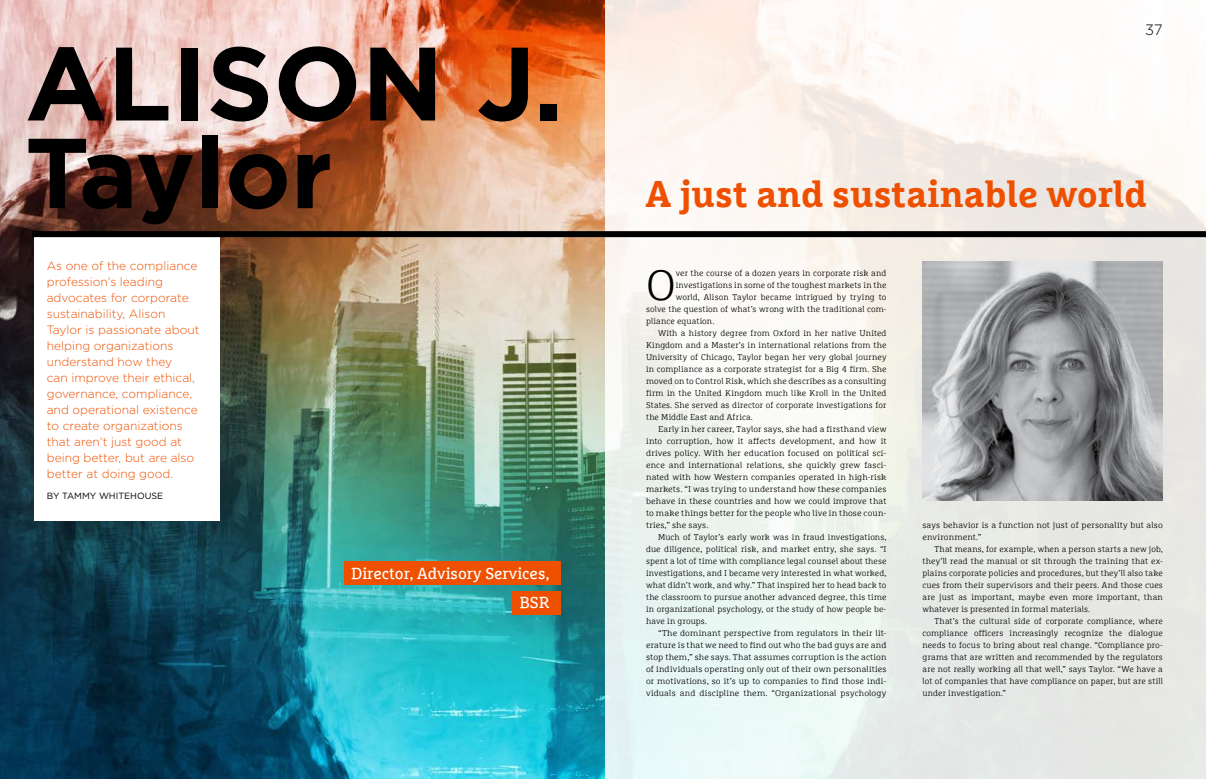
<style>
.page{position:relative;width:1206px;height:779px;background:#fff}
.page>*{position:absolute;margin:0;border:0;box-sizing:border-box;transform-origin:0 0}
.t1{font:700 104px "Gotham";color:#000}
.t2{font:700 99.1px "Gotham";color:#000}
.t3{font:300 42.9px "Marselis Slab Offc";color:#000}
.t4{font:700 37px "Marselis Slab Offc";color:#ef5000}
.t5{font:16px/29.6px "Marselis Slab Offc";color:#fff;text-align:right}
.t6{font:300 15px "Gotham";color:#000}
.t7{font:300 12px/16px "Gotham";color:#ef5000}
.t8{font:9px "Gotham";color:#000}
.t9{font:300 8.5px/12px "Marselis Slab Offc";letter-spacing:.01em;color:#000;text-align:justify}
</style>
<div class="page">
<img style="left:0;top:0;width:605px;height:778px">
<div style="left:34px;top:237px;width:186px;height:283px;background:#fff"></div>
<svg style="left:605px;top:0;width:601px;height:778px"></svg>
<div style="left:345px;top:560px;width:216px;height:24px;background:#ef5000"></div>
<div style="left:512px;top:591px;width:49px;height:24px;background:#ef5000"></div>
<div style="left:32px;top:231px;width:1174px;height:6px;background:#000"></div>
<img style="left:922px;top:261px;width:241px;height:239px">
<h1 class="t1" style="left:25px;top:15px;width:540px">ALISON J.</h1>
<h2 class="t2" style="left:25px;top:107px;width:309px">Taylor</h2>
<p class="t7" style="left:47px;top:257px;width:154px">As one of the compliance profession’s leading advocates for corporate sustainability, Alison<br>Taylor is passionate about helping organizations understand how they<br>can improve their ethical, governance, compliance, and operational existence to create organizations that aren’t just good at being better, but are also better at doing good.</p>
<p class="t8" style="left:47px;top:489px;width:118px">BY TAMMY WHITEHOUSE</p>
<h3 class="t5" style="left:351px;top:558px;width:200px">Director, Advisory Services,<br>BSR</h3>
<h3 class="t6" style="left:1145px;top:20px;width:19px">37</h3>
<h3 class="t4" style="left:646px;top:171px;width:503px">A just and sustainable world</h3>
<h3 class="t3" style="left:646px;top:259px;width:31px">O</h3>
<p class="t9" style="left:676px;top:267px;width:212px">ver the course of a dozen years in corporate risk and</p>
<p class="t9" style="left:676px;top:279px;width:212px">investigations in some of the toughest markets in the</p>
<p class="t9" style="left:676px;top:291px;width:212px">world, Alison Taylor became intrigued by trying to</p>
<p class="t9" style="left:646px;top:303px;width:242px">solve the question of what’s wrong with the traditional com-</p>
<p class="t9" style="left:646px;top:315px;width:70px">pliance equation.</p>
<p class="t9" style="left:658px;top:327px;width:230px">With a history degree from Oxford in her native United</p>
<p class="t9" style="left:646px;top:339px;width:242px">Kingdom and a Master’s in international relations from the</p>
<p class="t9" style="left:646px;top:351px;width:242px">University of Chicago, Taylor began her very global journey</p>
<p class="t9" style="left:646px;top:363px;width:242px">in compliance as a corporate strategist for a Big 4 firm. She</p>
<p class="t9" style="left:646px;top:375px;width:242px">moved on to Control Risk, which she describes as a consulting</p>
<p class="t9" style="left:646px;top:387px;width:242px">firm in the United Kingdom much like Kroll in the United</p>
<p class="t9" style="left:646px;top:399px;width:242px">States. She served as director of corporate investigations for</p>
<p class="t9" style="left:646px;top:411px;width:108px">the Middle East and Africa.</p>
<p class="t9" style="left:658px;top:423px;width:230px">Early in her career, Taylor says, she had a firsthand view</p>
<p class="t9" style="left:646px;top:435px;width:242px">into corruption, how it affects development, and how it</p>
<p class="t9" style="left:646px;top:447px;width:242px">drives policy. With her education focused on political sci-</p>
<p class="t9" style="left:646px;top:459px;width:242px">ence and international relations, she quickly grew fasci-</p>
<p class="t9" style="left:646px;top:471px;width:242px">nated with how Western companies operated in high-risk</p>
<p class="t9" style="left:646px;top:483px;width:242px">markets. “I was trying to understand how these companies</p>
<p class="t9" style="left:646px;top:495px;width:242px">behave in these countries and how we could improve that</p>
<p class="t9" style="left:646px;top:507px;width:242px">to make things better for the people who live in those coun-</p>
<p class="t9" style="left:646px;top:519px;width:64px">tries,” she says.</p>
<p class="t9" style="left:658px;top:531px;width:230px">Much of Taylor’s early work was in fraud investigations,</p>
<p class="t9" style="left:646px;top:543px;width:242px">due diligence, political risk, and market entry, she says. “I</p>
<p class="t9" style="left:646px;top:555px;width:242px">spent a lot of time with compliance legal counsel about these</p>
<p class="t9" style="left:646px;top:567px;width:242px">investigations, and I became very interested in what worked,</p>
<p class="t9" style="left:646px;top:579px;width:242px">what didn’t work, and why.” That inspired her to head back to</p>
<p class="t9" style="left:646px;top:591px;width:242px">the classroom to pursue another advanced degree, this time</p>
<p class="t9" style="left:646px;top:603px;width:242px">in organizational psychology, or the study of how people be-</p>
<p class="t9" style="left:646px;top:615px;width:62px">have in groups.</p>
<p class="t9" style="left:658px;top:627px;width:230px">“The dominant perspective from regulators in their lit-</p>
<p class="t9" style="left:646px;top:639px;width:242px">erature is that we need to find out who the bad guys are and</p>
<p class="t9" style="left:646px;top:651px;width:242px">stop them,” she says. That assumes corruption is the action</p>
<p class="t9" style="left:646px;top:663px;width:242px">of individuals operating only out of their own personalities</p>
<p class="t9" style="left:646px;top:675px;width:242px">or motivations, so it’s up to companies to find those indi-</p>
<p class="t9" style="left:646px;top:687px;width:242px">viduals and discipline them. “Organizational psychology</p>
<p class="t9" style="left:922px;top:519px;width:242px">says behavior is a function not just of personality but also environment.”</p>
<p class="t9" style="left:922px;top:543px;width:242px;text-indent:12px">That means, for example, when a person starts a new job, they’ll read the manual or sit through the training that ex&shy;plains corporate policies and procedures, but they’ll also take cues from their supervisors and their peers. And those cues are just as important, maybe even more important, than whatever is presented in formal materials.</p>
<p class="t9" style="left:922px;top:615px;width:242px;text-indent:12px">That’s the cultural side of corporate compliance, where compliance officers increasingly recognize the dialogue needs to focus to bring about real change. “Compliance pro&shy;grams that are written and recommended by the regulators are not really working all that well,” says Taylor. “We have a lot of companies that have compliance on paper, but are still under investigation.”</p>
</div>
